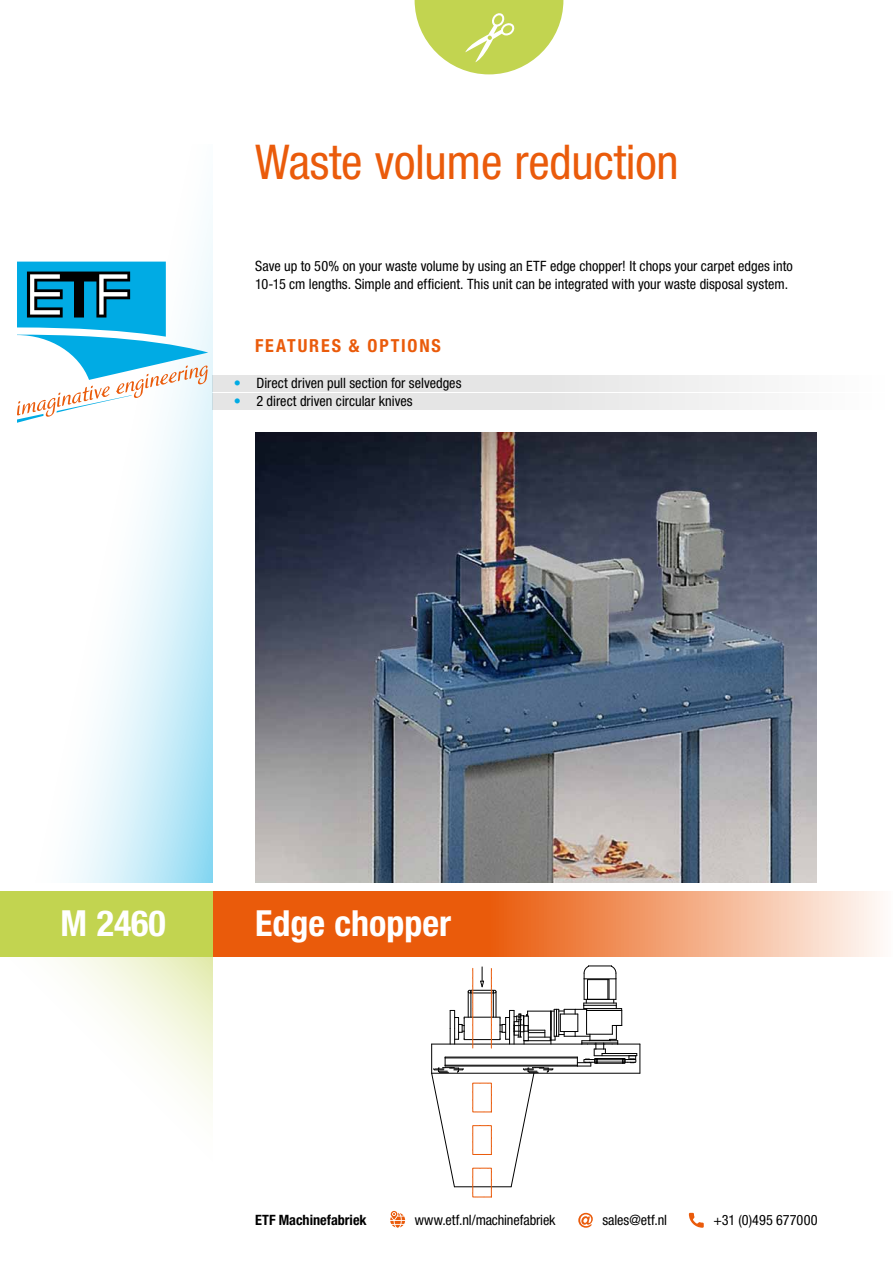
<style>
.page{position:relative;width:893px;height:1263px;background:#fff}
.page>*{position:absolute;margin:0;border:0;box-sizing:border-box;transform-origin:0 0}
.t1{font:condensed 48px "Helvetica Neue LT Pro";letter-spacing:-.005em;color:#ea5b0b}
.t2{font:700 condensed 36px "Helvetica Neue LT Pro";color:#fff}
.t3{font:700 condensed 18px "Helvetica Neue LT Pro";letter-spacing:.1em;color:#ea5b0b}
.t4{font:condensed 14.25px/18px "Helvetica Neue LT Pro";color:#000}
.t5{font:700 condensed 14.25px "Helvetica Neue LT Pro";color:#000}
.s1{color:#00abe4}
</style>
<div class="page">
<svg style="left:213px;top:891px;width:667px;height:66px;background:#ef884f"></svg>
<div style="left:0;top:891px;width:213px;height:66px;background:#c2d450"></div>
<svg style="left:17px;top:218px;width:196px;height:665px"></svg>
<svg style="left:60px;top:957px;width:153px;height:153px"></svg>
<svg style="left:415px;top:0;width:148px;height:74px"></svg>
<svg style="left:390px;top:1211px;width:15px;height:17px"></svg>
<svg style="left:578px;top:1213px;width:15px;height:15px"></svg>
<svg style="left:689px;top:1213px;width:15px;height:15px"></svg>
<svg style="left:17px;top:262px;width:191px;height:161px"></svg>
<div style="left:213px;top:393px;width:680px;height:16px;background:linear-gradient(to right,#dedede,#f9f9f9)"></div>
<div style="left:213px;top:375px;width:680px;height:16px;background:linear-gradient(to right,#dedede,#f9f9f9)"></div>
<img style="left:255px;top:433px;width:561px;height:450px">
<svg style="left:431px;top:965px;width:209px;height:223px"></svg>
<div style="left:472px;top:1083px;width:20px;height:29px;border:1px dashed #ea5b0b"></div>
<div style="left:472px;top:1125px;width:20px;height:30px;border:1px dashed #ea5b0b"></div>
<div style="left:472px;top:1168px;width:20px;height:29px;border:1px dashed #ea5b0b"></div>
<h1 class="t1" style="left:255px;top:134px;width:425px">Waste volume reduction</h1>
<p class="t4" style="left:255px;top:256px;width:539px">Save up to 50% on your waste volume by using an ETF edge chopper! It chops your carpet edges into<br>10-15 cm lengths. Simple and efficient. This unit can be integrated with your waste disposal system.</p>
<p class="t3" style="left:255px;top:334px;width:187px">FEATURES &amp; OPTIONS</p>
<p class="t4" style="left:234px;top:373px;width:229px"><span class="s1">•</span> Direct driven pull section for selvedges</p>
<p class="t4" style="left:234px;top:391px;width:180px"><span class="s1">•</span> 2 direct driven circular knives</p>
<h2 class="t2" style="left:61px;top:901px;width:107px">M 2460</h2>
<h2 class="t2" style="left:255px;top:901px;width:198px">Edge chopper</h2>
<p class="t5" style="left:255px;top:1211px;width:113px">ETF Machinefabriek</p>
<p class="t4" style="left:415px;top:1210px;width:142px">www.etf.nl/machinefabriek</p>
<p class="t4" style="left:602px;top:1210px;width:66px">sales@etf.nl</p>
<p class="t4" style="left:713px;top:1210px;width:106px">+31 (0)495 677000</p>
</div>
